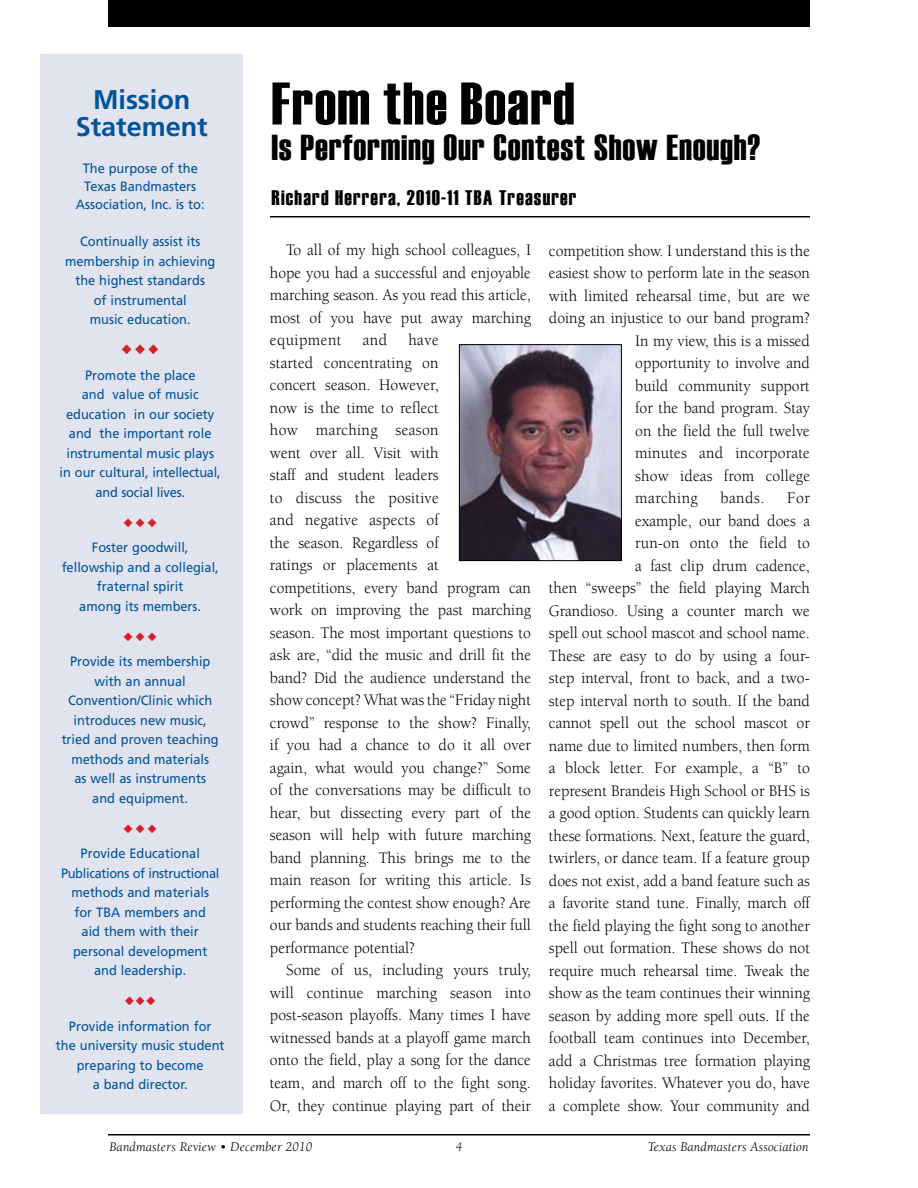
<style>
.page{position:relative;width:918px;height:1188px;background:#fff}
.page>*{position:absolute;margin:0;border:0;box-sizing:border-box;transform-origin:0 0}
.t1{font:60px "Haettenschweiler";letter-spacing:.025em;color:#000}
.t2{font:36px "Haettenschweiler";letter-spacing:.025em;color:#000}
.t3{font:700 27px/27px "Frutiger";color:#00549a;text-align:center}
.t4{font:21px "Haettenschweiler";letter-spacing:.06em;color:#000}
.t5{font:16.5px/22.5px "Berkeley";color:#000;text-align:justify;scale:.95 1}
.t6{font:16.5px "Berkeley";letter-spacing:.03em;color:#000;scale:.95 1}
.t7{font:13.5px/19.5px "Frutiger";color:#00549a;text-align:center;scale:.95 1}
.t8{font:italic 13.5px "Berkeley";letter-spacing:.01em;color:#000}
.t9{font:13.5px "Zapf Dingbats";color:#d2232a}
.t10{font:12px "Zapf Dingbats";color:#d2232a}
</style>
<div class="page">
<hr style="left:108px;top:1134px;width:702px;height:2px;background:#000">
<div style="left:108px;top:0;width:702px;height:27px;background:#000"></div>
<hr style="left:270px;top:216px;width:540px;height:2px;background:#000">
<img style="left:461px;top:346px;width:159px;height:213px">
<div style="left:459px;top:344px;width:163px;height:217px;border:1px solid #000"></div>
<div style="left:40px;top:54px;width:203px;height:1060px;background:#e1e3ef"></div>
<h3 class="t3" style="left:76px;top:86px;width:134px">Mission<br>Statement</h3>
<p class="t7" style="left:76px;top:159px;width:137px;line-height:18px">The purpose of the<br>Texas Bandmasters<br>Association, Inc. is to:</p>
<p class="t7" style="left:65px;top:232px;width:160px">Continually assist its membership in achieving the highest standards<br>of instrumental<br>music education.</p>
<p class="t9" style="left:122px;top:343px;width:39px">◆◆◆</p>
<p class="t7" style="left:60px;top:365px;width:171px">Promote the place<br>and value of music education in our society and the important role instrumental music plays in our cultural, intellectual, and social lives.</p>
<p class="t10" style="left:124px;top:517px;width:35px">◆◆◆</p>
<p class="t7" style="left:62px;top:538px;width:167px">Foster goodwill, fellowship and a collegial, fraternal spirit<br>among its members.</p>
<p class="t10" style="left:124px;top:631px;width:35px">◆◆◆</p>
<p class="t7" style="left:62px;top:652px;width:167px">Provide its membership with an annual<br>Convention/Clinic which introduces new music, tried and proven teaching methods and materials<br>as well as instruments and equipment.</p>
<p class="t10" style="left:124px;top:823px;width:35px">◆◆◆</p>
<p class="t7" style="left:61px;top:844px;width:168px">Provide Educational<br>Publications of instructional methods and materials for TBA members and<br>aid them with their personal development and leadership.</p>
<p class="t10" style="left:125px;top:995px;width:32px">◆◆◆</p>
<p class="t7" style="left:56px;top:1016px;width:179px">Provide information for<br>the university music student preparing to become<br>a band director.</p>
<h1 class="t1" style="left:272px;top:69px;width:304px">From the Board</h1>
<h2 class="t2" style="left:272px;top:127px;width:490px">Is Performing Our Contest Show Enough?</h2>
<p class="t4" style="left:272px;top:186px;width:306px">Richard Herrera, 2010-11 TBA Treasurer</p>
<p class="t5" style="left:270px;top:239px;width:276px;text-indent:16px">To all of my high school colleagues, I hope you had a successful and enjoyable marching season. As you read this article, most of you have put away marching equipment</p>
<p class="t5" style="left:549px;top:239px;width:276px">competition show. I understand this is the</p>
<p class="t5" style="left:549px;top:262px;width:276px">easiest show to perform late in the season</p>
<p class="t5" style="left:549px;top:284px;width:276px">with limited rehearsal time, but are we</p>
<p class="t5" style="left:549px;top:307px;width:276px">doing an injustice to our band program?</p>
<p class="t5" style="left:635px;top:329px;width:185px">In my view, this is a missed</p>
<p class="t5" style="left:635px;top:352px;width:185px">opportunity to involve and</p>
<p class="t5" style="left:635px;top:374px;width:185px">build community support</p>
<p class="t5" style="left:635px;top:397px;width:185px">for the band program. Stay</p>
<p class="t5" style="left:635px;top:419px;width:185px">on the field the full twelve</p>
<p class="t5" style="left:635px;top:442px;width:185px">minutes and incorporate</p>
<p class="t5" style="left:635px;top:464px;width:186px">show ideas from college</p>
<p class="t6" style="left:635px;top:489px;width:67px">marching</p>
<p class="t5" style="left:721px;top:487px;width:48px">bands.</p>
<p class="t5" style="left:270px;top:329px;width:276px;text-align:left;text-indent:138px">have<br>started concentrating on<br>concert season. However,<br>now is the time to reflect<br>how marching season<br>went over all. Visit with<br>staff and student leaders<br>to discuss the positive<br>and negative aspects of<br>the season. Regardless of<br>ratings or placements at<br>competitions, every band program can work on improving the past marching season. The most important questions to ask are, “did the music and drill fit the band? Did the audience understand the show concept? What was the “Friday night crowd” response to the show? Finally, if you had a chance to do it all over again, what would you change?” Some of the conversations may be difficult to hear, but dissecting every part of the season will help with future marching band planning. This brings me to the main reason for writing this article. Is performing the contest show enough? Are our bands and students reaching their full performance potential?</p>
<p class="t5" style="left:270px;top:959px;width:276px;text-indent:16px">Some of us, including yours truly, will continue marching season into post-season playoffs. Many times I have witnessed bands at a playoff game march onto the field, play a song for the dance team, and march off to the fight song.<br>Or, they continue playing part of their</p>
<p class="t5" style="left:363px;top:329px;width:27px">and</p>
<p class="t5" style="left:549px;top:487px;width:276px;text-align:right">For<br>example, our band does a<br>run-on onto the field to<br>a fast clip drum cadence,<br>then “sweeps” the field playing March Grandioso. Using a counter march we spell out school mascot and school name.<br>These are easy to do by using a four&shy;step interval, front to back, and a two&shy;step interval north to south. If the band cannot spell out the school mascot or name due to limited numbers, then form a block letter. For example, a “B” to represent Brandeis High School or BHS is a good option. Students can quickly learn these formations. Next, feature the guard, twirlers, or dance team. If a feature group does not exist, add a band feature such as a favorite stand tune. Finally, march off the field playing the fight song to another spell out formation. These shows do not require much rehearsal time. Tweak the show as the team continues their winning season by adding more spell outs. If the football team continues into December, add a Christmas tree formation playing holiday favorites. Whatever you do, have a complete show. Your community and</p>
<p class="t8" style="left:110px;top:1140px;width:204px">Bandmasters Review • December 2010</p>
<p class="t8" style="left:648px;top:1140px;width:162px">Texas Bandmasters Association</p>
<p class="t8" style="left:456px;top:1140px;width:8px">4</p>
</div>
